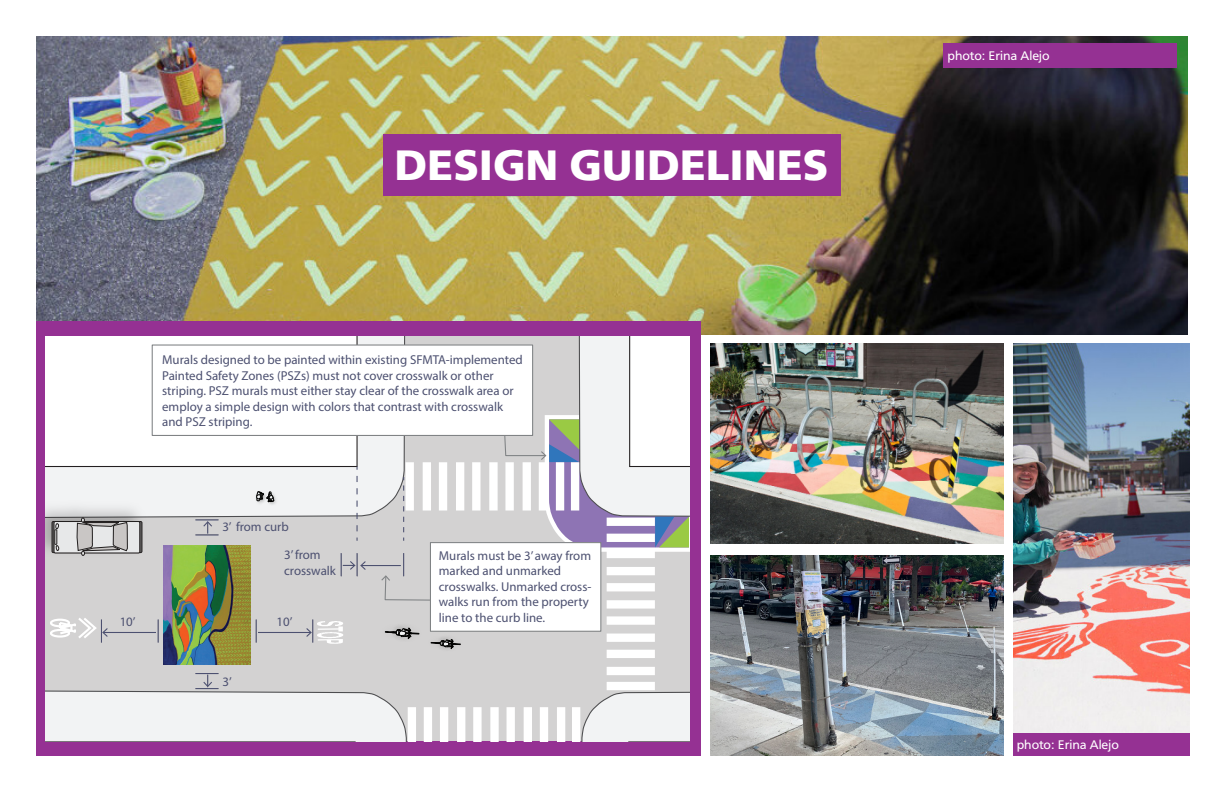
<style>
.page{position:relative;width:1224px;height:792px;background:#fff}
.page>*{position:absolute;margin:0;border:0;box-sizing:border-box;transform-origin:0 0}
.t1{font:900 44.3px "Graphein Pro";color:#fff}
.t2{font:13px "Graphein Pro";color:#fff}
.t3{font:12.9px/15.5px "Myriad Pro";color:#4c5070}
</style>
<div class="page">
<img style="left:36px;top:36px;width:1152px;height:298px">
<div style="left:36px;top:321px;width:664px;height:434px;background:#953193"></div>
<div style="left:45px;top:336px;width:644px;height:405px;background:#d3d2d2"></div>
<svg style="left:45px;top:336px;width:361px;height:329px"></svg>
<svg style="left:601px;top:554px;width:54px;height:136px"></svg>
<div style="left:45px;top:336px;width:313px;height:132px;background:#fff"></div>
<svg style="left:579px;top:691px;width:110px;height:51px;background:#e8e9ea"></svg>
<img style="left:440px;top:637px;width:21px;height:13px">
<svg style="left:433px;top:639px;width:27px;height:10px"></svg>
<div style="left:50px;top:619px;width:20px;height:8px;border:2px solid #fff;border-radius:50%"></div>
<div style="left:50px;top:629px;width:20px;height:9px;border:2px solid #fff;border-radius:50%"></div>
<div style="left:406px;top:462px;width:8px;height:49px;background:#fff"></div>
<div style="left:423px;top:462px;width:8px;height:49px;background:#fff"></div>
<div style="left:439px;top:462px;width:8px;height:49px;background:#fff"></div>
<div style="left:456px;top:462px;width:8px;height:49px;background:#fff"></div>
<div style="left:472px;top:462px;width:9px;height:49px;background:#fff"></div>
<div style="left:489px;top:462px;width:9px;height:49px;background:#fff"></div>
<div style="left:408px;top:707px;width:8px;height:34px;background:#fff"></div>
<div style="left:424px;top:707px;width:8px;height:34px;background:#fff"></div>
<div style="left:440px;top:707px;width:8px;height:34px;background:#fff"></div>
<div style="left:457px;top:707px;width:8px;height:34px;background:#fff"></div>
<div style="left:473px;top:707px;width:9px;height:34px;background:#fff"></div>
<div style="left:490px;top:707px;width:9px;height:34px;background:#fff"></div>
<div style="left:507px;top:707px;width:8px;height:34px;background:#fff"></div>
<div style="left:524px;top:707px;width:8px;height:34px;background:#fff"></div>
<div style="left:540px;top:707px;width:8px;height:34px;background:#fff"></div>
<div style="left:557px;top:707px;width:8px;height:34px;background:#fff"></div>
<div style="left:572px;top:707px;width:8px;height:34px;background:#fff"></div>
<div style="left:607px;top:550px;width:48px;height:8px;background:#fff"></div>
<div style="left:607px;top:567px;width:48px;height:8px;background:#fff"></div>
<div style="left:607px;top:583px;width:48px;height:8px;background:#fff"></div>
<div style="left:607px;top:600px;width:48px;height:9px;background:#fff"></div>
<div style="left:607px;top:616px;width:48px;height:9px;background:#fff"></div>
<div style="left:607px;top:634px;width:48px;height:8px;background:#fff"></div>
<div style="left:607px;top:650px;width:48px;height:8px;background:#fff"></div>
<div style="left:607px;top:667px;width:48px;height:8px;background:#fff"></div>
<div style="left:607px;top:682px;width:48px;height:8px;background:#fff"></div>
<img style="left:371px;top:612px;width:62px;height:41px">
<img style="left:382px;top:616px;width:2px;height:33px">
<img style="left:384px;top:616px;width:1px;height:34px">
<img style="left:420px;top:615px;width:5px;height:5px">
<img style="left:420px;top:620px;width:5px;height:31px">
<img style="left:385px;top:614px;width:35px;height:2px">
<img style="left:420px;top:617px;width:1px;height:33px">
<img style="left:385px;top:616px;width:35px;height:35px">
<svg style="left:385px;top:617px;width:34px;height:22px"></svg>
<svg style="left:252px;top:489px;width:28px;height:19px"></svg>
<img style="left:45px;top:493px;width:106px;height:72px">
<div style="left:52px;top:521px;width:90px;height:32px;border:1px solid #211e1e"></div>
<div style="left:54px;top:522px;width:86px;height:31px;background:#e7e8e9"></div>
<div style="left:54px;top:521px;width:86px;height:32px;border:1px solid #211e1e"></div>
<svg style="left:55px;top:523px;width:5px;height:28px"></svg>
<div style="left:54px;top:529px;width:3px;height:16px;border:1px solid #211e1e"></div>
<svg style="left:76px;top:517px;width:52px;height:48px"></svg>
<hr style="left:258px;top:632px;width:53px;height:1px;background:#4c5070">
<hr style="left:195px;top:534px;width:24px;height:2px;background:#4c5070">
<svg style="left:195px;top:519px;width:24px;height:15px"></svg>
<svg style="left:256px;top:620px;width:1px;height:23px"></svg>
<svg style="left:306px;top:620px;width:37px;height:24px"></svg>
<div style="left:152px;top:345px;width:381px;height:90px;background:#fff"></div>
<div style="left:152px;top:344px;width:381px;height:92px;border:1px solid #808385"></div>
<svg style="left:45px;top:673px;width:363px;height:69px"></svg>
<hr style="left:103px;top:632px;width:53px;height:1px;background:#4c5070">
<svg style="left:57px;top:615px;width:51px;height:28px"></svg>
<svg style="left:158px;top:620px;width:1px;height:23px"></svg>
<svg style="left:504px;top:336px;width:185px;height:218px"></svg>
<hr style="left:361px;top:565px;width:40px;height:1px;background:#4c5070">
<svg style="left:341px;top:553px;width:25px;height:23px"></svg>
<div style="left:430px;top:543px;width:171px;height:88px;background:#fff"></div>
<div style="left:430px;top:542px;width:171px;height:90px;border:1px solid #808385"></div>
<svg style="left:381px;top:553px;width:50px;height:48px"></svg>
<svg style="left:357px;top:476px;width:1px;height:65px"></svg>
<svg style="left:403px;top:477px;width:1px;height:64px"></svg>
<img style="left:164px;top:545px;width:86px;height:119px">
<img style="left:1013px;top:344px;width:176px;height:389px">
<img style="left:710px;top:344px;width:293px;height:200px">
<img style="left:710px;top:555px;width:293px;height:200px">
<div style="left:383px;top:134px;width:458px;height:62px;background:#953193"></div>
<div style="left:943px;top:43px;width:233px;height:25px;background:#953193"></div>
<div style="left:1013px;top:733px;width:176px;height:23px;background:#953193"></div>
<p class="t1" style="left:395px;top:140px;width:435px">DESIGN GUIDELINES</p>
<p class="t3" style="left:162px;top:352px;width:362px">Murals designed to be painted within existing SFMTA-implemented Painted Safety Zones (PSZs) must not cover crosswalk or other striping. PSZ murals must either stay clear of the crosswalk area or employ a simple design with colors that contrast with crosswalk and PSZ striping.</p>
<p class="t3" style="left:120px;top:614px;width:17px">10’</p>
<p class="t3" style="left:222px;top:519px;width:68px">3’ from curb</p>
<p class="t3" style="left:284px;top:547px;width:53px">3’ from crosswalk</p>
<p class="t3" style="left:222px;top:673px;width:11px">3’</p>
<p class="t3" style="left:277px;top:614px;width:17px">10’</p>
<p class="t3" style="left:439px;top:548px;width:154px">Murals must be 3’ away from marked and unmarked crosswalks. Unmarked cross&shy;walks run from the property line to the curb line.</p>
<p class="t2" style="left:948px;top:48px;width:104px">photo: Erina Alejo</p>
<p class="t2" style="left:1017px;top:737px;width:104px">photo: Erina Alejo</p>
</div>
